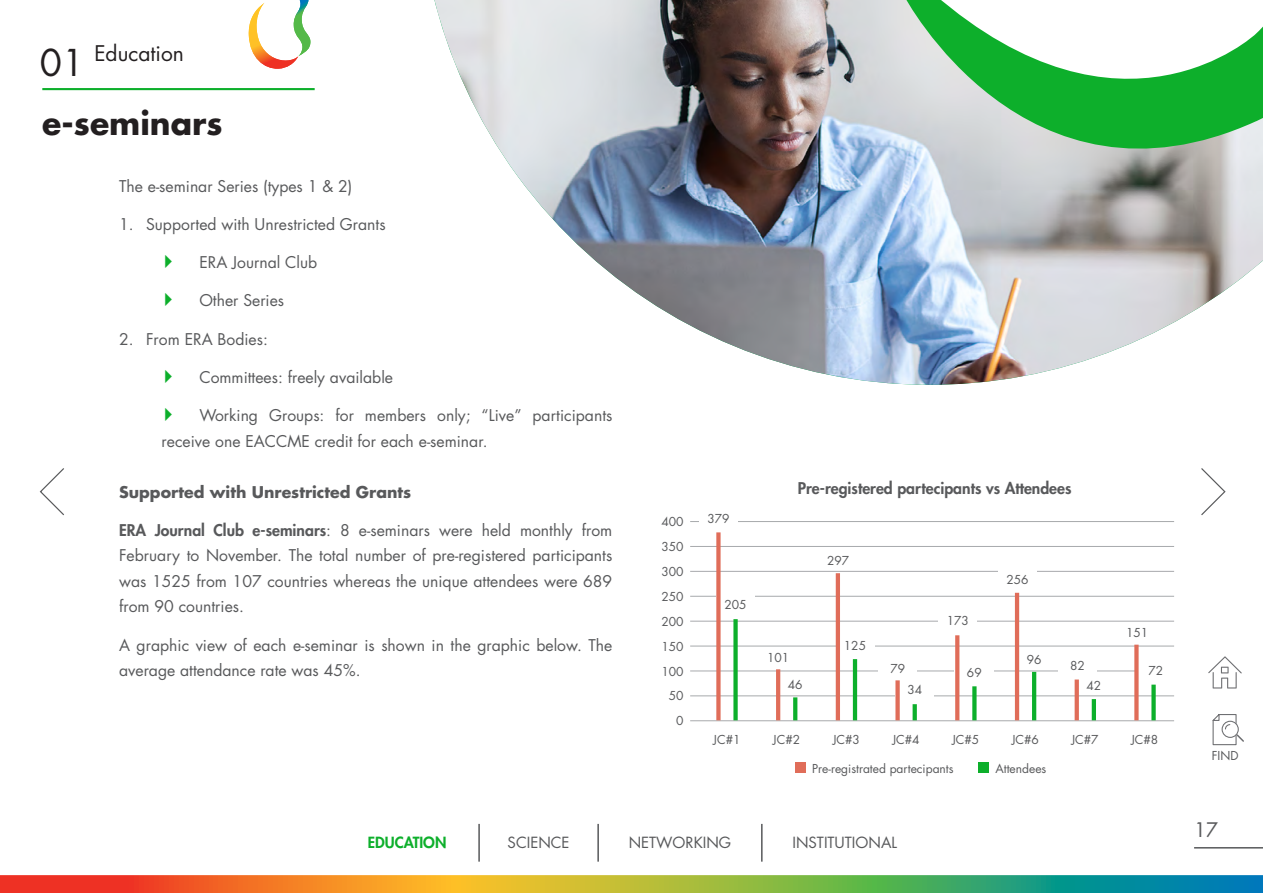
<style>
.page{position:relative;width:1263px;height:893px;background:#fff}
.page>*{position:absolute;margin:0;border:0;box-sizing:border-box;transform-origin:0 0}
.t1{font:36px "Futura Std";color:#231f20}
.t2{font:700 31.5px "Futura Std";color:#231f20}
.t3{font:21px "Futura Std";color:#231f20}
.t4{font:19.5px "Futura Std";color:#58595b}
.t5{font:15.75px/25.5px "Futura Std";color:#58595b}
.t6{font:800 15.75px "Futura Std";color:#58595b}
.t7{font:700 15.75px "Futura Std";color:#58595b}
.t8{font:15px "Futura Std";color:#58595b}
.t9{font:800 15px "Futura Std";color:#0daf2b}
.t10{font:12px/25px "Futura Std";color:#58595b;text-align:right}
.s1{font-weight:800}
</style>
<div class="page">
<svg style="left:0;top:875px;width:1263px;height:18px;background:#9a934b"></svg>
<svg style="left:1208px;top:656px;width:34px;height:32px"></svg>
<svg style="left:1212px;top:714px;width:32px;height:31px"></svg>
<hr style="left:42px;top:88px;width:273px;height:2px;background:#0daf2b">
<svg style="left:248px;top:0;width:62px;height:69px"></svg>
<hr style="left:690px;top:521px;width:484px;height:1px;background:#a7a9ac">
<hr style="left:690px;top:546px;width:484px;height:1px;background:#a7a9ac">
<hr style="left:690px;top:571px;width:484px;height:1px;background:#a7a9ac">
<hr style="left:690px;top:596px;width:484px;height:1px;background:#a7a9ac">
<hr style="left:690px;top:621px;width:484px;height:1px;background:#a7a9ac">
<hr style="left:690px;top:646px;width:484px;height:1px;background:#a7a9ac">
<hr style="left:690px;top:671px;width:484px;height:1px;background:#a7a9ac">
<hr style="left:690px;top:696px;width:484px;height:1px;background:#a7a9ac">
<hr style="left:690px;top:720px;width:484px;height:1px;background:#a7a9ac">
<div style="left:716px;top:595px;width:39px;height:17px;background:#fff"></div>
<div style="left:836px;top:636px;width:38px;height:17px;background:#fff"></div>
<div style="left:895px;top:680px;width:39px;height:17px;background:#fff"></div>
<div style="left:955px;top:663px;width:39px;height:18px;background:#fff"></div>
<hr style="left:836px;top:573px;width:4px;height:147px;background:#e06d59">
<hr style="left:853px;top:659px;width:4px;height:61px;background:#0daf2b">
<svg style="left:716px;top:532px;width:4px;height:188px"></svg>
<div style="left:733px;top:619px;width:5px;height:101px;background:#0daf2b"></div>
<div style="left:895px;top:680px;width:5px;height:40px;background:#e06d59"></div>
<div style="left:912px;top:704px;width:5px;height:16px;background:#0daf2b"></div>
<svg style="left:955px;top:635px;width:4px;height:85px"></svg>
<svg style="left:972px;top:686px;width:4px;height:34px"></svg>
<hr style="left:1015px;top:593px;width:4px;height:127px;background:#e06d59">
<hr style="left:1032px;top:672px;width:4px;height:48px;background:#0daf2b">
<svg style="left:1075px;top:679px;width:4px;height:41px"></svg>
<hr style="left:1092px;top:699px;width:4px;height:21px;background:#0daf2b">
<div style="left:1151px;top:685px;width:5px;height:35px;background:#0daf2b"></div>
<hr style="left:776px;top:669px;width:4px;height:51px;background:#e06d59">
<svg style="left:793px;top:697px;width:4px;height:23px"></svg>
<div style="left:699px;top:509px;width:39px;height:18px;background:#fff"></div>
<div style="left:878px;top:659px;width:39px;height:17px;background:#fff"></div>
<div style="left:938px;top:611px;width:39px;height:18px;background:#fff"></div>
<div style="left:998px;top:570px;width:39px;height:18px;background:#fff"></div>
<div style="left:1058px;top:657px;width:39px;height:17px;background:#fff"></div>
<div style="left:1136px;top:662px;width:39px;height:17px;background:#fff"></div>
<svg style="left:1134px;top:645px;width:4px;height:75px"></svg>
<div style="left:796px;top:763px;width:10px;height:10px;background:#e06d59"></div>
<div style="left:978px;top:763px;width:10px;height:10px;background:#0daf2b"></div>
<img style="left:434px;top:0;width:829px;height:385px">
<svg style="left:889px;top:0;width:374px;height:226px"></svg>
<hr style="left:1194px;top:847px;width:69px;height:1px;background:#58595b">
<hr style="left:478px;top:824px;width:2px;height:38px;background:#58595b">
<hr style="left:597px;top:824px;width:2px;height:38px;background:#58595b">
<hr style="left:761px;top:824px;width:1px;height:38px;background:#58595b">
<h3 class="t3" style="left:94px;top:40px;width:91px">Education</h3>
<h1 class="t1" style="left:40px;top:40px;width:46px">01</h1>
<h2 class="t2" style="left:42px;top:103px;width:182px">e-seminars</h2>
<p class="t5" style="left:119px;top:173px;width:235px">The e-seminar Series (types 1 &amp; 2)</p>
<p class="t5" style="left:119px;top:211px;width:268px">1. Supported with Unrestricted Grants</p>
<p class="t5" style="left:199px;top:250px;width:119px">ERA Journal Club</p>
<p class="t5" style="left:199px;top:288px;width:86px">Other Series</p>
<p class="t5" style="left:119px;top:326px;width:150px">2. From ERA Bodies:</p>
<p class="t5" style="left:199px;top:364px;width:195px">Committees: freely available</p>
<p class="t5" style="left:162px;top:403px;width:452px;text-indent:38px">Working Groups: for members only; “Live” participants receive one EACCME credit for each e-seminar.</p>
<p class="t7" style="left:119px;top:481px;width:294px">Supported with Unrestricted Grants</p>
<p class="t5" style="left:119px;top:518px;width:495px;text-align:justify"><span class="s1">ERA Journal Club e-seminars</span>: 8 e-seminars were held monthly from February to November. The total number of pre-registered participants was 1525 from 107 countries whereas the unique attendees were 689 from 90 countries.</p>
<p class="t5" style="left:119px;top:632px;width:495px">A graphic view of each e-seminar is shown in the graphic below. The average attendance rate was 45%.</p>
<p class="t10" style="left:661px;top:509px;width:24px">400</p>
<p class="t10" style="left:707px;top:506px;width:24px">379</p>
<p class="t10" style="left:661px;top:534px;width:24px">350<br>300<br>250<br>200<br>150<br>100<br>50<br>0</p>
<p class="t10" style="left:724px;top:592px;width:24px">205</p>
<p class="t6" style="left:798px;top:478px;width:275px">Pre-registered partecipants vs Attendees</p>
<p class="t10" style="left:827px;top:548px;width:24px">297</p>
<p class="t10" style="left:767px;top:645px;width:24px">101</p>
<p class="t10" style="left:788px;top:672px;width:16px">46</p>
<p class="t10" style="left:844px;top:633px;width:24px">125</p>
<p class="t10" style="left:890px;top:656px;width:16px">79</p>
<p class="t10" style="left:907px;top:677px;width:16px">34</p>
<p class="t10" style="left:947px;top:608px;width:24px">173</p>
<p class="t10" style="left:967px;top:660px;width:16px">69</p>
<p class="t10" style="left:1006px;top:567px;width:24px">256</p>
<p class="t10" style="left:1027px;top:647px;width:16px">96</p>
<p class="t10" style="left:1070px;top:653px;width:16px">82</p>
<p class="t10" style="left:1086px;top:674px;width:16px">42</p>
<p class="t10" style="left:1126px;top:620px;width:24px">151</p>
<p class="t10" style="left:1148px;top:658px;width:16px">72</p>
<p class="t10" style="left:892px;top:727px;width:29px">JC#4</p>
<p class="t10" style="left:952px;top:727px;width:29px">JC#5</p>
<p class="t10" style="left:1012px;top:727px;width:29px">JC#6</p>
<p class="t10" style="left:1071px;top:727px;width:29px">JC#7</p>
<p class="t10" style="left:1131px;top:727px;width:29px">JC#8</p>
<p class="t10" style="left:713px;top:727px;width:29px">JC#1</p>
<p class="t10" style="left:773px;top:727px;width:29px">JC#2</p>
<p class="t10" style="left:833px;top:727px;width:29px">JC#3</p>
<p class="t10" style="left:812px;top:756px;width:143px">Pre-registrated partecipants</p>
<p class="t10" style="left:995px;top:756px;width:52px">Attendees</p>
<p class="t9" style="left:368px;top:833px;width:80px">EDUCATION</p>
<p class="t8" style="left:508px;top:833px;width:64px">SCIENCE</p>
<p class="t8" style="left:629px;top:833px;width:104px">NETWORKING</p>
<p class="t8" style="left:792px;top:833px;width:106px">INSTITUTIONAL</p>
<p class="t10" style="left:1212px;top:743px;width:28px">FIND</p>
<p class="t4" style="left:1194px;top:818px;width:26px">17</p>
</div>
